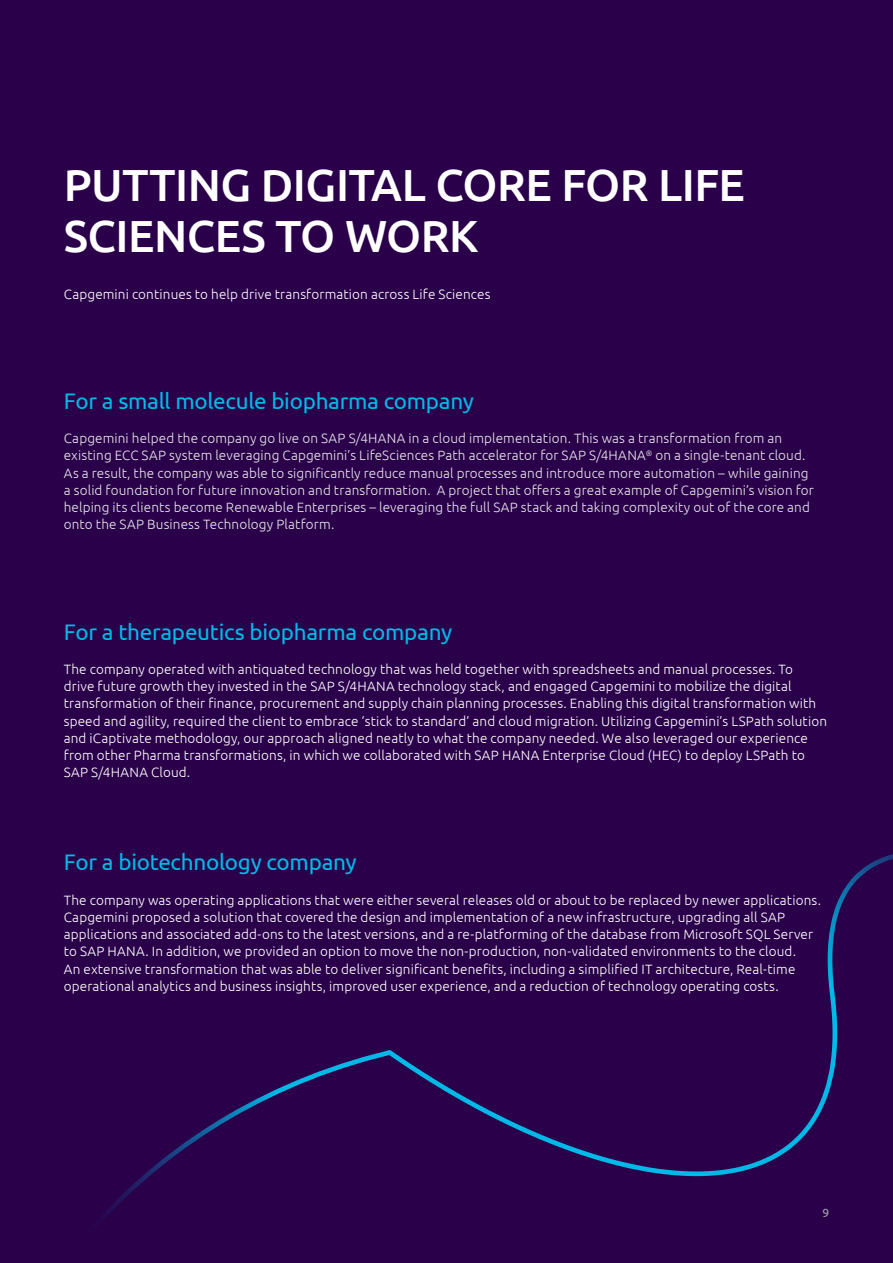
<style>
.page{position:relative;width:893px;height:1263px;background:#2a004a}
.page>*{position:absolute;margin:0;border:0;box-sizing:border-box;transform-origin:0 0}
.t1{font:500 45px/51px "Ubuntu";letter-spacing:-.01em;color:#fff}
.t2{font:22.5px "Ubuntu";letter-spacing:-.01em;color:#00b9e7}
.t3{font:300 13.5px/17.2px "Ubuntu";letter-spacing:.01em;color:#fff}
.t4{font:300 13.5px/17.2px "Ubuntu";letter-spacing:.01em;color:#e6e7e9}
.t5{font:12px "Ubuntu";color:#a8a9ad}
</style>
<div class="page">
<svg style="left:107px;top:854px;width:786px;height:360px"></svg>
<h1 class="t1" style="left:64px;top:158px;width:682px">PUTTING DIGITAL CORE FOR LIFE<br>SCIENCES TO WORK</h1>
<p class="t3" style="left:64px;top:285px;width:428px">Capgemini continues to help drive transformation across Life Sciences</p>
<h2 class="t2" style="left:64px;top:387px;width:412px">For a small molecule biopharma company</h2>
<p class="t4" style="left:64px;top:429px;width:752px">Capgemini helped the company go live on SAP S/4HANA in a cloud implementation. This was a transformation from an existing ECC SAP system leveraging Capgemini’s LifeSciences Path accelerator for SAP S/4HANA<sup>®</sup> on a single-tenant cloud.<br>As a result, the company was able to significantly reduce manual processes and introduce more automation – while gaining a solid foundation for future innovation and transformation. A project that offers a great example of Capgemini’s vision for helping its clients become Renewable Enterprises – leveraging the full SAP stack and taking complexity out of the core and onto the SAP Business Technology Platform.</p>
<h2 class="t2" style="left:64px;top:618px;width:390px">For a therapeutics biopharma company</h2>
<p class="t3" style="left:64px;top:660px;width:765px">The company operated with antiquated technology that was held together with spreadsheets and manual processes. To drive future growth they invested in the SAP S/4HANA technology stack, and engaged Capgemini to mobilize the digital transformation of their finance, procurement and supply chain planning processes. Enabling this digital transformation with speed and agility, required the client to embrace ‘stick to standard’ and cloud migration. Utilizing Capgemini’s LSPath solution and iCaptivate methodology, our approach aligned neatly to what the company needed. We also leveraged our experience from other Pharma transformations, in which we collaborated with SAP HANA Enterprise Cloud (HEC) to deploy LSPath to SAP S/4HANA Cloud.</p>
<h2 class="t2" style="left:64px;top:849px;width:294px">For a biotechnology company</h2>
<p class="t3" style="left:64px;top:891px;width:759px">The company was operating applications that were either several releases old or about to be replaced by newer applications.<br>Capgemini proposed a solution that covered the design and implementation of a new infrastructure, upgrading all SAP applications and associated add-ons to the latest versions, and a re-platforming of the database from Microsoft SQL Server to SAP HANA. In addition, we provided an option to move the non-production, non-validated environments to the cloud.<br>An extensive transformation that was able to deliver significant benefits, including a simplified IT architecture, Real-time operational analytics and business insights, improved user experience, and a reduction of technology operating costs.</p>
<p class="t5" style="left:822px;top:1205px;width:8px">9</p>
</div>
